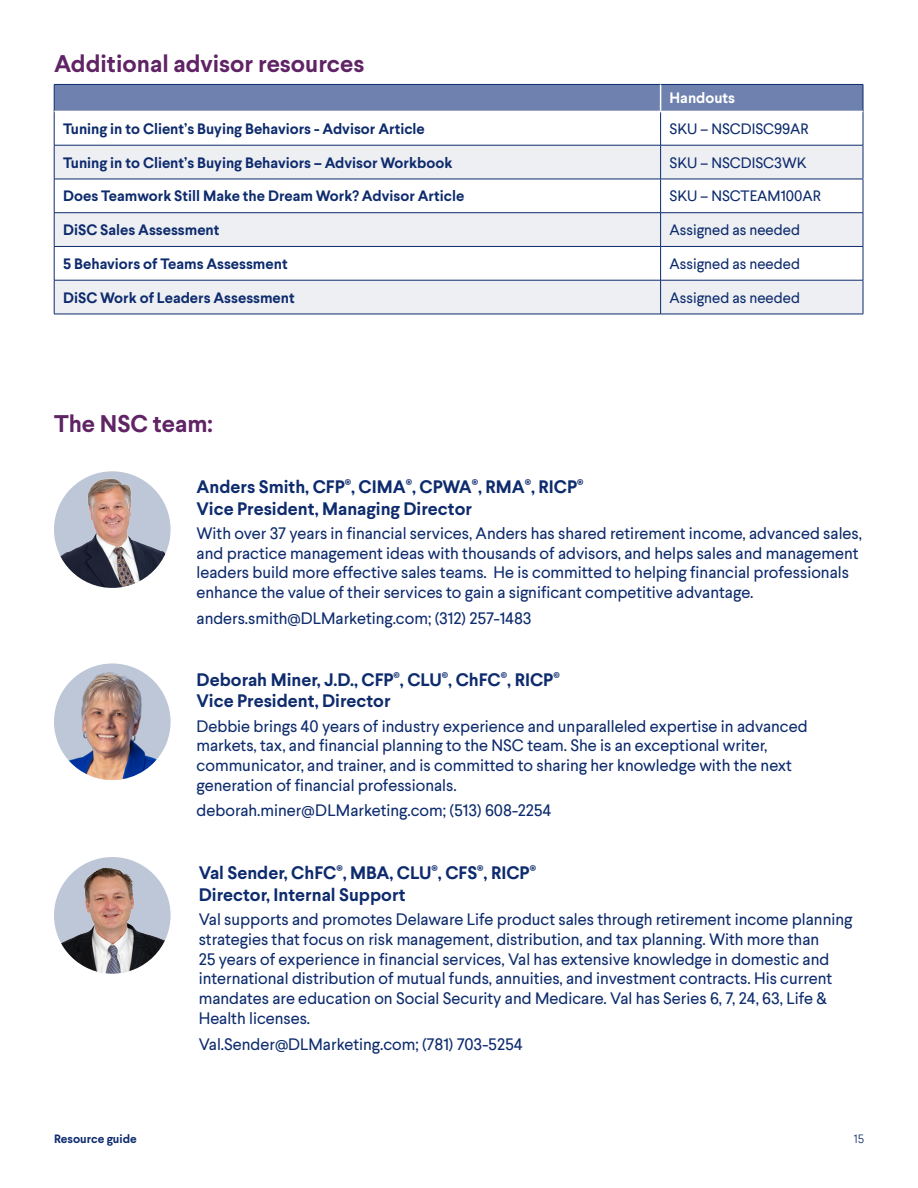
<style>
.page{position:relative;width:918px;height:1188px;background:#fff}
.page>*{position:absolute;margin:0;border:0;box-sizing:border-box;transform-origin:0 0}
.ParaStyle01-Leading_Auto__Align_Left{font:700 24px "Larsseit";color:#602365}
.t1{font:700 18px "Larsseit";color:#0d2b6d}
.Body_copy{font:16.5px/19.8px "Larsseit";color:#0d2b6d}
.ParaStyle01-Leading_Auto__Align_Left-2{font:700 15px "Larsseit";color:#0d2b6d}
.ParaStyle01-Leading_Auto__Align_Left-3{font:15px "Larsseit";color:#0d2b6d}
.ParaStyle01-Leading_Auto__Align_Left-4{font:700 15px "Larsseit";color:#fff}
.t2{font:700 12px "Larsseit";color:#0d2b6d}
.t3{font:300 12px "Larsseit";color:#0d2b6d}
</style>
<div class="page">
<svg style="left:55px;top:146px;width:808px;height:168px;fill:#eeeff3"></svg>
<hr style="left:54px;top:111px;width:1px;height:34px;background:#0d2b6d">
<hr style="left:54px;top:179px;width:1px;height:34px;background:#0d2b6d">
<hr style="left:660px;top:112px;width:1px;height:33px;background:#0d2b6d">
<hr style="left:660px;top:179px;width:1px;height:34px;background:#0d2b6d">
<hr style="left:660px;top:247px;width:1px;height:33px;background:#0d2b6d">
<hr style="left:863px;top:111px;width:1px;height:34px;background:#0d2b6d">
<hr style="left:863px;top:179px;width:1px;height:34px;background:#0d2b6d">
<svg style="left:54px;top:84px;width:810px;height:27px;background:#6c7fad"></svg>
<hr style="left:54px;top:111px;width:607px;height:1px;background:#fff">
<hr style="left:54px;top:145px;width:607px;height:1px;background:#0d2b6d">
<hr style="left:54px;top:145px;width:1px;height:34px;background:#0d2b6d">
<hr style="left:661px;top:145px;width:202px;height:1px;background:#0d2b6d">
<hr style="left:660px;top:145px;width:1px;height:34px;background:#0d2b6d">
<hr style="left:863px;top:145px;width:1px;height:34px;background:#0d2b6d">
<hr style="left:660px;top:213px;width:1px;height:33px;background:#0d2b6d">
<hr style="left:54px;top:280px;width:1px;height:34px;background:#0d2b6d">
<hr style="left:660px;top:280px;width:1px;height:34px;background:#0d2b6d">
<hr style="left:863px;top:280px;width:1px;height:34px;background:#0d2b6d">
<hr style="left:54px;top:314px;width:607px;height:1px;background:#0d2b6d">
<hr style="left:661px;top:314px;width:202px;height:1px;background:#0d2b6d">
<hr style="left:54px;top:212px;width:607px;height:1px;background:#0d2b6d">
<hr style="left:54px;top:213px;width:1px;height:33px;background:#0d2b6d">
<hr style="left:661px;top:212px;width:202px;height:1px;background:#0d2b6d">
<hr style="left:863px;top:213px;width:1px;height:33px;background:#0d2b6d">
<hr style="left:54px;top:246px;width:607px;height:1px;background:#0d2b6d">
<hr style="left:54px;top:247px;width:1px;height:33px;background:#0d2b6d">
<hr style="left:661px;top:246px;width:202px;height:1px;background:#0d2b6d">
<hr style="left:863px;top:247px;width:1px;height:33px;background:#0d2b6d">
<hr style="left:54px;top:280px;width:607px;height:1px;background:#0d2b6d">
<hr style="left:661px;top:280px;width:202px;height:1px;background:#0d2b6d">
<hr style="left:661px;top:179px;width:202px;height:1px;background:#0d2b6d">
<hr style="left:54px;top:179px;width:607px;height:1px;background:#0d2b6d">
<div style="left:54px;top:663px;width:117px;height:117px;background:#bec7d8;border-radius:50%"></div>
<img style="left:54px;top:668px;width:111px;height:112px">
<img style="left:54px;top:857px;width:117px;height:117px;border-radius:58px">
<img style="left:54px;top:471px;width:117px;height:117px;border-radius:58px">
<p class="ParaStyle01-Leading_Auto__Align_Left" style="left:54px;top:47px;width:312px">Additional advisor resources</p>
<p class="ParaStyle01-Leading_Auto__Align_Left-4" style="left:670px;top:88px;width:67px">Handouts</p>
<p class="ParaStyle01-Leading_Auto__Align_Left-2" style="left:63px;top:119px;width:363px">Tuning in to Client’s Buying Behaviors - Advisor Article</p>
<p class="ParaStyle01-Leading_Auto__Align_Left-3" style="left:670px;top:119px;width:141px">SKU – NSCDISC99AR</p>
<p class="ParaStyle01-Leading_Auto__Align_Left-2" style="left:63px;top:152px;width:391px">Tuning in to Client’s Buying Behaviors – Advisor Workbook</p>
<p class="ParaStyle01-Leading_Auto__Align_Left-3" style="left:670px;top:153px;width:139px">SKU – NSCDISC3WK</p>
<p class="ParaStyle01-Leading_Auto__Align_Left-2" style="left:63px;top:186px;width:403px">Does Teamwork Still Make the Dream Work? Advisor Article</p>
<p class="ParaStyle01-Leading_Auto__Align_Left-3" style="left:670px;top:186px;width:153px">SKU – NSCTEAM100AR</p>
<p class="ParaStyle01-Leading_Auto__Align_Left-2" style="left:63px;top:220px;width:158px">DiSC Sales Assessment</p>
<p class="ParaStyle01-Leading_Auto__Align_Left-3" style="left:670px;top:220px;width:132px">Assigned as needed</p>
<p class="ParaStyle01-Leading_Auto__Align_Left-2" style="left:63px;top:254px;width:226px">5 Behaviors of Teams Assessment</p>
<p class="ParaStyle01-Leading_Auto__Align_Left-3" style="left:670px;top:254px;width:132px">Assigned as needed</p>
<p class="ParaStyle01-Leading_Auto__Align_Left-2" style="left:63px;top:287px;width:233px">DiSC Work of Leaders Assessment</p>
<p class="ParaStyle01-Leading_Auto__Align_Left-3" style="left:670px;top:288px;width:132px">Assigned as needed</p>
<p class="ParaStyle01-Leading_Auto__Align_Left" style="left:54px;top:407px;width:160px">The NSC team:</p>
<h4 class="t1" style="left:197px;top:475px;width:389px">Anders Smith, CFP<sup>®</sup>, CIMA<sup>®</sup>, CPWA<sup>®</sup>, RMA<sup>®</sup>, RICP<sup>®</sup></h4>
<h4 class="t1" style="left:197px;top:496px;width:277px">Vice President, Managing Director</h4>
<p class="Body_copy" style="left:197px;top:523px;width:667px">With over 37 years in financial services, Anders has shared retirement income, advanced sales, and practice management ideas with thousands of advisors, and helps sales and management leaders build more effective sales teams. He is committed to helping financial professionals enhance the value of their services to gain a significant competitive advantage.</p>
<p class="Body_copy" style="left:197px;top:608px;width:337px">anders.smith@DLMarketing.com; (312) 257-1483</p>
<h4 class="t1" style="left:197px;top:667px;width:365px">Deborah Miner, J.D., CFP<sup>©</sup>, CLU<sup>©</sup>, ChFC<sup>©</sup>, RICP<sup>©</sup></h4>
<h4 class="t1" style="left:197px;top:689px;width:196px">Vice President, Director</h4>
<p class="Body_copy" style="left:197px;top:716px;width:613px">Debbie brings 40 years of industry experience and unparalleled expertise in advanced markets, tax, and financial planning to the NSC team. She is an exceptional writer, communicator, and trainer, and is committed to sharing her knowledge with the next generation of financial professionals.</p>
<p class="Body_copy" style="left:197px;top:801px;width:356px">deborah.miner@DLMarketing.com; (513) 608-2254</p>
<h4 class="t1" style="left:199px;top:861px;width:339px">Val Sender, ChFC<sup>®</sup>, MBA, CLU<sup>®</sup>, CFS<sup>®</sup>, RICP<sup>®</sup></h4>
<h4 class="t1" style="left:199px;top:883px;width:208px">Director, Internal Support</h4>
<p class="Body_copy" style="left:199px;top:909px;width:655px">Val supports and promotes Delaware Life product sales through retirement income planning strategies that focus on risk management, distribution, and tax planning. With more than<br>25 years of experience in financial services, Val has extensive knowledge in domestic and international distribution of mutual funds, annuities, and investment contracts. His current mandates are education on Social Security and Medicare. Val has Series 6, 7, 24, 63, Life &amp; Health licenses.</p>
<p class="Body_copy" style="left:199px;top:1034px;width:326px">Val.Sender@DLMarketing.com; (781) 703-5254</p>
<p class="t2" style="left:54px;top:1131px;width:84px">Resource guide</p>
<p class="t3" style="left:854px;top:1131px;width:12px">15</p>
</div>
